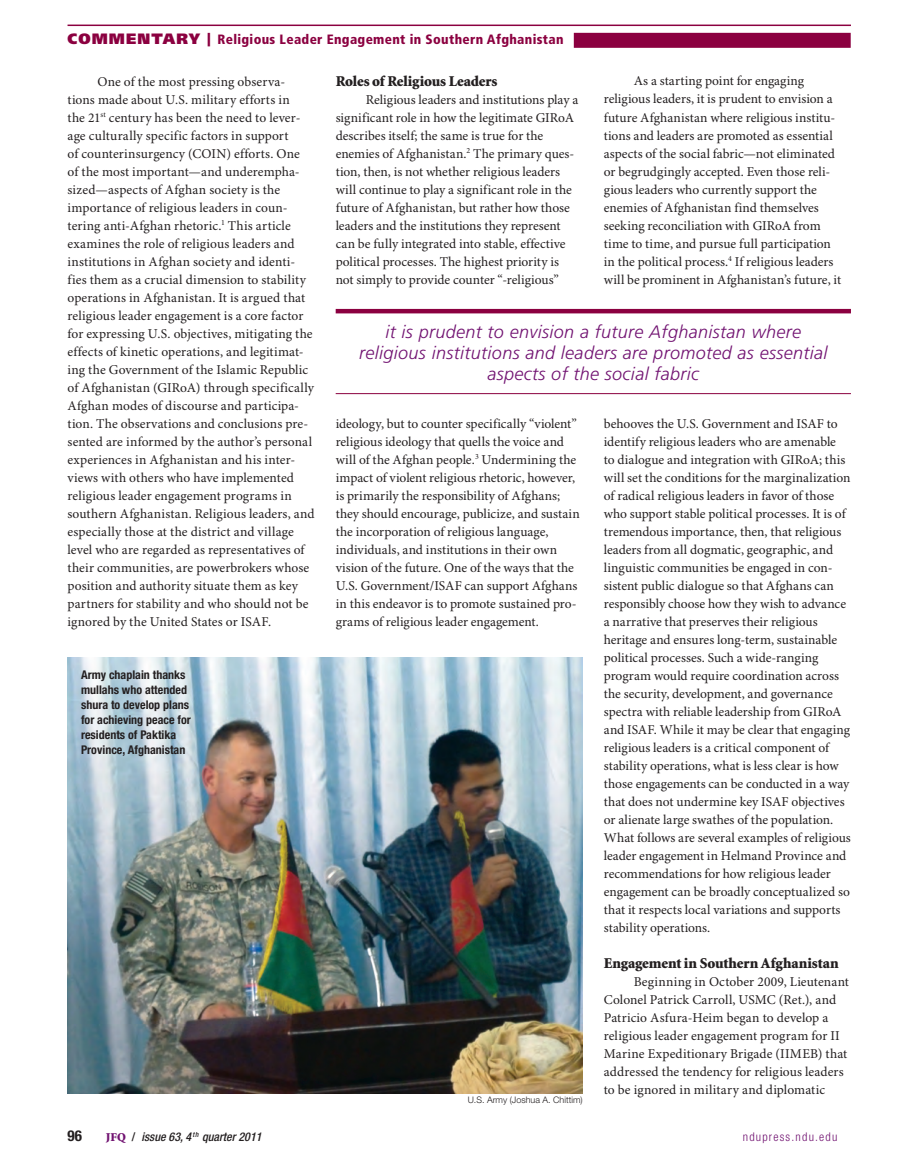
<style>
.page{position:relative;width:905px;height:1175px;background:#fff}
.page>*{position:absolute;margin:0;border:0;box-sizing:border-box;transform-origin:0 0}
.QUOTE__RED_Pull-Quot{font:italic 300 18px/21px "Frutiger LT Std";letter-spacing:.02em;color:#711271;text-align:center}
.BODY__Subhead{font:900 15px "Minion Std";letter-spacing:-.01em;color:#231f20}
.t1{font:700 condensed 15px "Helvetica Neue LT Std";color:#231f20}
.BODY__Text_9_11-15_o{font:13.5px/18px "Minion Pro";color:#231f20}
.t2{font:900 condensed 13.5px "Frutiger LT Std";letter-spacing:.025em;color:#8b0040}
.PHOTO__Caption_White{font:700 condensed 12px/15px "Helvetica Neue LT Std";color:#231f20}
.t3{font:italic 500 condensed 12px "Helvetica Neue LT Std";color:#231f20}
.t4{font:300 condensed 12px "Helvetica Neue LT Std";letter-spacing:.1em;color:#711271}
.PHOTO__Credit{font:300 9px "Helvetica Neue LT Std";color:#231f20}
.s1{font-stretch:normal;font-size:15px}
.s2{font-stretch:normal}
.s3{font-family:"Minion Std";font-weight:900;font-style:normal;font-stretch:normal;color:#711271}
.s4{font-style:normal}
</style>
<div class="page">
<hr style="left:68px;top:25px;width:782px;height:1px;background:#8b0040">
<div style="left:573px;top:33px;width:277px;height:15px;background:#8b0040"></div>
<img style="left:68px;top:657px;width:514px;height:436px">
<hr style="left:336px;top:309px;width:514px;height:4px;background:#8b0040">
<hr style="left:336px;top:393px;width:514px;height:1px;background:#8b0040">
<p class="t2" style="left:68px;top:31px;width:497px"><span class="s1">COMMENTARY</span> <span class="s2">|</span> Religious Leader Engagement in Southern Afghanistan</p>
<p class="BODY__Text_9_11-15_o" style="left:67px;top:73px;width:248px;text-indent:30px">One of the most pressing observa&shy;tions made about U.S. military efforts in<br>the 21<sup>st</sup> century has been the need to lever&shy;age culturally specific factors in support<br>of counterinsurgency (COIN) efforts. One<br>of the most important—and underempha&shy;sized—aspects of Afghan society is the importance of religious leaders in coun&shy;tering anti-Afghan rhetoric.<sup>1</sup> This article examines the role of religious leaders and institutions in Afghan society and identi&shy;fies them as a crucial dimension to stability operations in Afghanistan. It is argued that religious leader engagement is a core factor for expressing U.S. objectives, mitigating the effects of kinetic operations, and legitimat&shy;ing the Government of the Islamic Republic of Afghanistan (GIRoA) through specifically Afghan modes of discourse and participa&shy;tion. The observations and conclusions pre&shy;sented are informed by the author’s personal experiences in Afghanistan and his inter&shy;views with others who have implemented religious leader engagement programs in southern Afghanistan. Religious leaders, and especially those at the district and village level who are regarded as representatives of their communities, are powerbrokers whose position and authority situate them as key partners for stability and who should not be ignored by the United States or ISAF.</p>
<p class="BODY__Subhead" style="left:336px;top:73px;width:163px">Roles of Religious Leaders</p>
<p class="BODY__Text_9_11-15_o" style="left:603px;top:73px;width:239px;text-indent:30px">As a starting point for engaging religious leaders, it is prudent to envision a future Afghanistan where religious institu&shy;tions and leaders are promoted as essential aspects of the social fabric—not eliminated or begrudgingly accepted. Even those reli&shy;gious leaders who currently support the enemies of Afghanistan find themselves seeking reconciliation with GIRoA from time to time, and pursue full participation in the political process.<sup>4</sup> If religious leaders will be prominent in Afghanistan’s future, it</p>
<p class="BODY__Text_9_11-15_o" style="left:335px;top:91px;width:244px;text-indent:30px">Religious leaders and institutions play a significant role in how the legitimate GIRoA describes itself; the same is true for the enemies of Afghanistan.<sup>2</sup> The primary ques&shy;tion, then, is not whether religious leaders will continue to play a significant role in the future of Afghanistan, but rather how those leaders and the institutions they represent can be fully integrated into stable, effective political processes. The highest priority is not simply to provide counter “-religious”</p>
<p class="QUOTE__RED_Pull-Quot" style="left:359px;top:321px;width:470px">it is prudent to envision a future Afghanistan where religious institutions and leaders are promoted as essential aspects of the social fabric</p>
<p class="BODY__Text_9_11-15_o" style="left:335px;top:415px;width:245px">ideology, but to counter specifically “violent” religious ideology that quells the voice and will of the Afghan people.<sup>3</sup> Undermining the impact of violent religious rhetoric, however, is primarily the responsibility of Afghans; they should encourage, publicize, and sustain the incorporation of religious language, individuals, and institutions in their own vision of the future. One of the ways that the U.S. Government/ISAF can support Afghans in this endeavor is to promote sustained pro&shy;grams of religious leader engagement.</p>
<p class="BODY__Text_9_11-15_o" style="left:603px;top:415px;width:248px">behooves the U.S. Government and ISAF to identify religious leaders who are amenable<br>to dialogue and integration with GIRoA; this will set the conditions for the marginalization of radical religious leaders in favor of those who support stable political processes. It is of tremendous importance, then, that religious leaders from all dogmatic, geographic, and linguistic communities be engaged in con&shy;sistent public dialogue so that Afghans can responsibly choose how they wish to advance a narrative that preserves their religious heritage and ensures long-term, sustainable political processes. Such a wide-ranging program would require coordination across the security, development, and governance spectra with reliable leadership from GIRoA and ISAF. While it may be clear that engaging religious leaders is a critical component of stability operations, what is less clear is how those engagements can be conducted in a way that does not undermine key ISAF objectives or alienate large swathes of the population.<br>What follows are several examples of religious leader engagement in Helmand Province and recommendations for how religious leader engagement can be broadly conceptualized so that it respects local variations and supports stability operations.</p>
<p class="BODY__Subhead" style="left:603px;top:955px;width:236px">Engagement in Southern Afghanistan</p>
<p class="BODY__Text_9_11-15_o" style="left:604px;top:973px;width:247px;text-indent:30px">Beginning in October 2009, Lieutenant Colonel Patrick Carroll, USMC (Ret.), and Patricio Asfura-Heim began to develop a religious leader engagement program for II Marine Expeditionary Brigade (IIMEB) that addressed the tendency for religious leaders to be ignored in military and diplomatic</p>
<p class="PHOTO__Caption_White" style="left:81px;top:667px;width:111px">Army chaplain thanks mullahs who attended shura to develop plans for achieving peace for residents of Paktika<br>Province, Afghanistan</p>
<p class="PHOTO__Credit" style="left:467px;top:1093px;width:117px">U.S. Army (Joshua A. Chittim)</p>
<p class="t1" style="left:68px;top:1126px;width:16px">96</p>
<p class="t3" style="left:106px;top:1129px;width:157px"><span class="s3">JFQ</span> <span class="s4">/</span> issue 63, 4 <sup>th</sup> quarter 2011</p>
<p class="t4" style="left:742px;top:1129px;width:96px">ndupress.ndu.edu</p>
</div>
